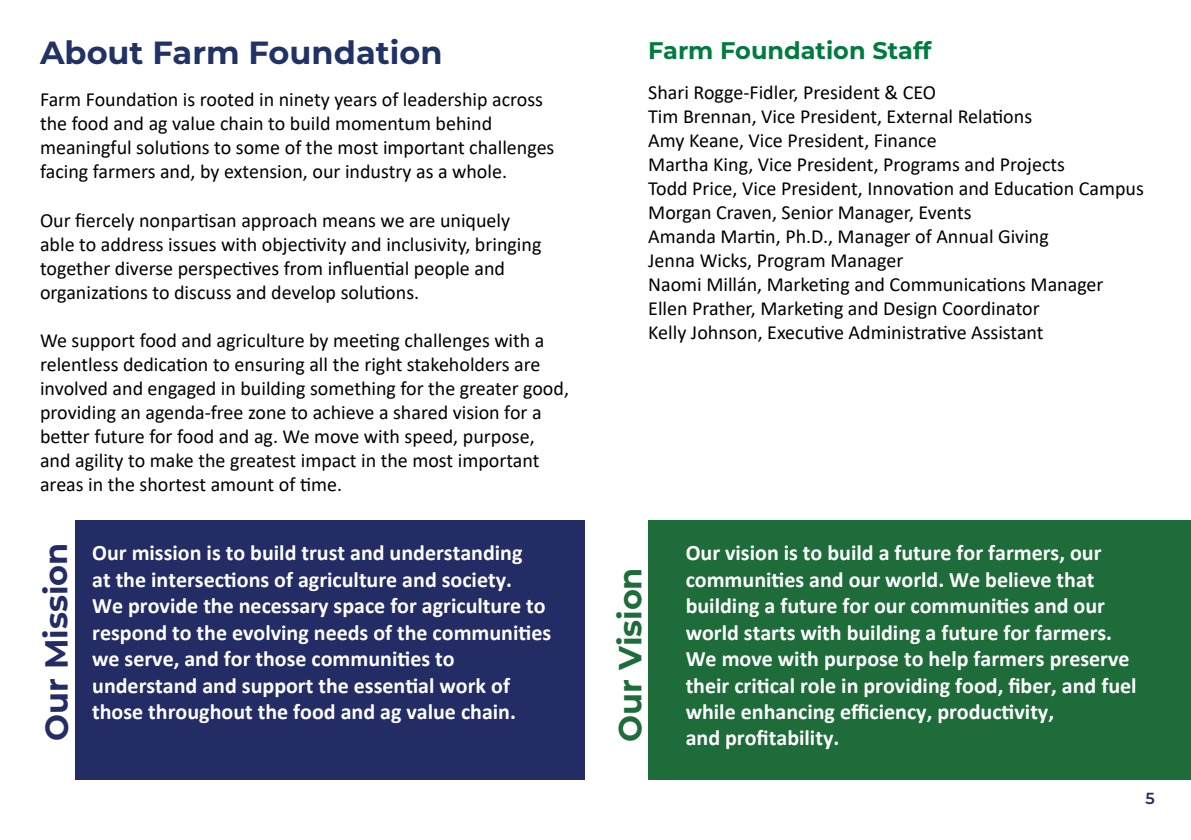
<style>
.page{position:relative;width:1191px;height:840px;background:#fff}
.page>*{position:absolute;margin:0;border:0;box-sizing:border-box;transform-origin:0 0}
.t1{font:700 32px "Montserrat";color:#213265}
.t2{font:700 32px "Montserrat";letter-spacing:-.01em;color:#232c64}
.t3{font:700 32px "Montserrat";letter-spacing:-.005em;color:#1d6c39}
.t4{font:700 24px "Montserrat";color:#007b3e}
.t5{font:700 22px/26.4px "Calibri";color:#fff}
.t6{font:20px/24px "Calibri";color:#000}
.t7{font:600 16px "Montserrat";color:#232c64}
</style>
<div class="page">
<div style="left:648px;top:520px;width:543px;height:259px;background:#1d6c39"></div>
<div style="left:75px;top:520px;width:510px;height:259px;background:#232c64"></div>
<h1 class="t1" style="left:40px;top:30px;width:404px">About Farm Foundation</h1>
<p class="t6" style="left:40px;top:87px;width:516px">Farm Foundation is rooted in ninety years of leadership across the food and ag value chain to build momentum behind meaningful solutions to some of the most important challenges facing farmers and, by extension, our industry as a whole.</p>
<p class="t6" style="left:40px;top:207px;width:503px">Our fiercely nonpartisan approach means we are uniquely able to address issues with objectivity and inclusivity, bringing together diverse perspectives from influential people and organizations to discuss and develop solutions.</p>
<p class="t6" style="left:40px;top:327px;width:530px">We support food and agriculture by meeting challenges with a relentless dedication to ensuring all the right stakeholders are involved and engaged in building something for the greater good, providing an agenda-free zone to achieve a shared vision for a better future for food and ag. We move with speed, purpose, and agility to make the greatest impact in the most important areas in the shortest amount of time.</p>
<p class="t4" style="left:648px;top:33px;width:285px">Farm Foundation Staff</p>
<p class="t6" style="left:648px;top:79px;width:497px">Shari Rogge-Fidler, President &amp; CEO<br>Tim Brennan, Vice President, External Relations<br>Amy Keane, Vice President, Finance<br>Martha King, Vice President, Programs and Projects<br>Todd Price, Vice President, Innovation and Education Campus Morgan Craven, Senior Manager, Events<br>Amanda Martin, Ph.D., Manager of Annual Giving<br>Jenna Wicks, Program Manager<br>Naomi Millán, Marketing and Communications Manager Ellen Prather, Marketing and Design Coordinator<br>Kelly Johnson, Executive Administrative Assistant</p>
<h1 class="t2" style="left:33px;top:740px;width:199px;rotate:-90deg">Our Mission</h1>
<p class="t5" style="left:92px;top:539px;width:460px">Our mission is to build trust and understanding<br>at the intersections of agriculture and society.<br>We provide the necessary space for agriculture to respond to the evolving needs of the communities we serve, and for those communities to understand and support the essential work of those throughout the food and ag value chain.</p>
<p class="t5" style="left:685px;top:539px;width:452px">Our vision is to build a future for farmers, our communities and our world. We believe that building a future for our communities and our world starts with building a future for farmers.<br>We move with purpose to help farmers preserve their critical role in providing food, fiber, and fuel while enhancing efficiency, productivity,<br>and profitability.</p>
<h1 class="t3" style="left:607px;top:741px;width:176px;rotate:-90deg">Our Vision</h1>
<p class="t7" style="left:1145px;top:787px;width:11px">5</p>
</div>
